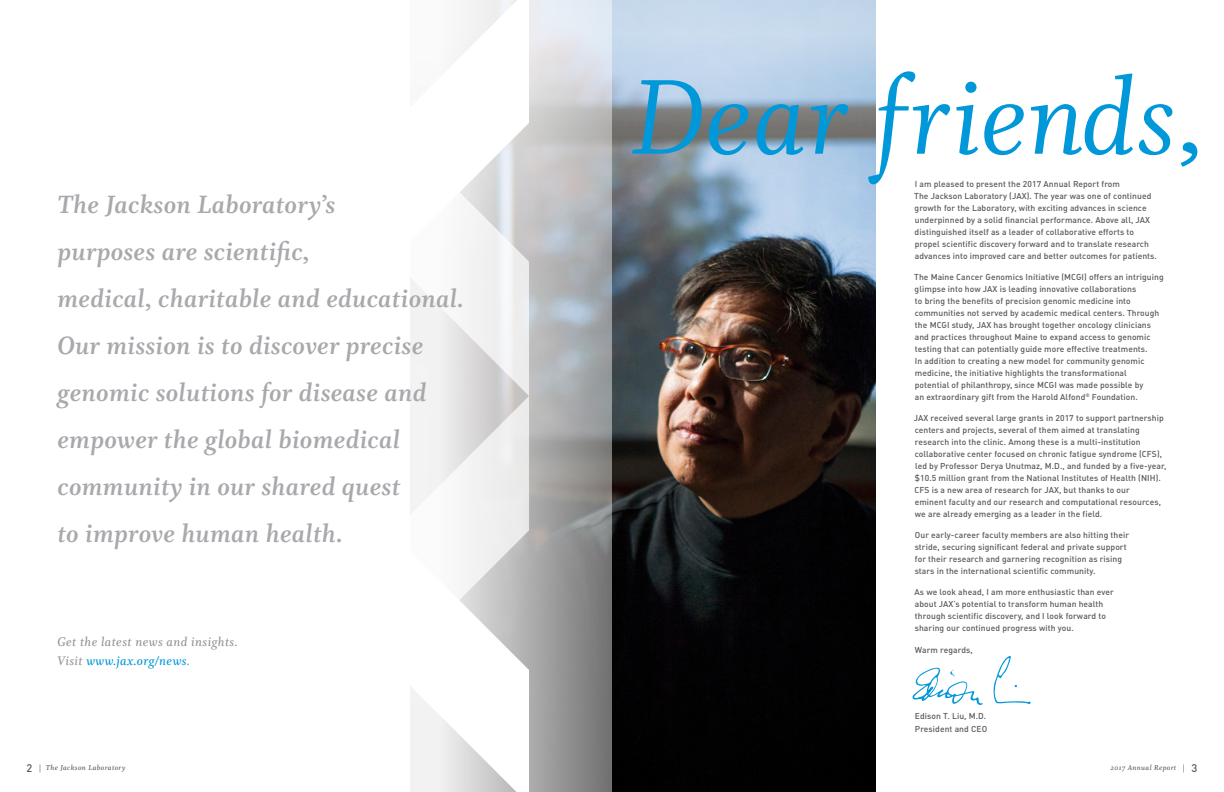
<style>
.page{position:relative;width:1224px;height:792px;background:#fff}
.page>*{position:absolute;margin:0;border:0;box-sizing:border-box;transform-origin:0 0}
.Paragraph_Style_2{font:28px/47px "Whitman Bold Italic LF";letter-spacing:.01em;color:#a7a9ac}
.Paragraph_Style_2-2{font:14px/19px "Whitman Semibold Italic LF";letter-spacing:.03em;color:#939498}
.Paragraph_Style_2-3{font:500 8.5px/12px "DINOT";letter-spacing:.01em;color:#57595b}
.t1{font:8px "Whitman Semibold Italic Os F";letter-spacing:.05em;color:#57595b}
.s1{color:#0098d8}
.s2{font-family:"DINOT";font-weight:500;font-size:11px}
</style>
<div class="page">
<img style="left:612px;top:259px;width:264px;height:533px">
<svg style="left:612px;top:0;width:586px;height:259px"></svg>
<div style="left:876px;top:0;width:154px;height:792px;background:#fff"></div>
<svg style="left:912px;top:667px;width:71px;height:38px"></svg>
<svg style="left:994px;top:656px;width:37px;height:48px"></svg>
<svg style="left:529px;top:0;width:83px;height:792px;background:#aaabad"></svg>
<svg style="left:410px;top:0;width:119px;height:396px"></svg>
<svg style="left:410px;top:396px;width:119px;height:396px"></svg>
<svg style="left:632px;top:71px;width:565px;height:113px"></svg>
<p class="Paragraph_Style_2" style="left:57px;top:182px;width:408px">The Jackson Laboratory’s<br>purposes are scientific,<br>medical, charitable and educational.<br>Our mission is to discover precise genomic solutions for disease and empower the global biomedical community in our shared quest<br>to improve human health.</p>
<p class="Paragraph_Style_2-2" style="left:57px;top:633px;width:182px">Get the latest news and insights.<br>Visit <span class="s1">www.jax.org/news</span>.</p>
<p class="Paragraph_Style_2-3" style="left:914px;top:178px;width:244px">I am pleased to present the 2017 Annual Report from<br>The Jackson Laboratory (JAX). The year was one of continued growth for the Laboratory, with exciting advances in science underpinned by a solid financial performance. Above all, JAX distinguished itself as a leader of collaborative efforts to propel scientific discovery forward and to translate research advances into improved care and better outcomes for patients.</p>
<p class="Paragraph_Style_2-3" style="left:914px;top:271px;width:251px">The Maine Cancer Genomics Initiative (MCGI) offers an intriguing glimpse into how JAX is leading innovative collaborations<br>to bring the benefits of precision genomic medicine into communities not served by academic medical centers. Through the MCGI study, JAX has brought together oncology clinicians and practices throughout Maine to expand access to genomic testing that can potentially guide more effective treatments.<br>In addition to creating a new model for community genomic medicine, the initiative highlights the transformational<br>potential of philanthropy, since MCGI was made possible by<br>an extraordinary gift from the Harold Alfond<sup>®</sup> Foundation.</p>
<p class="Paragraph_Style_2-3" style="left:914px;top:412px;width:254px">JAX received several large grants in 2017 to support partnership centers and projects, several of them aimed at translating research into the clinic. Among these is a multi‑institution collaborative center focused on chronic fatigue syndrome (CFS), led by Professor Derya Unutmaz, M.D., and funded by a five-year, $10.5 million grant from the National Institutes of Health (NIH).<br>CFS is a new area of research for JAX, but thanks to our<br>eminent faculty and our research and computational resources, we are already emerging as a leader in the field.</p>
<p class="Paragraph_Style_2-3" style="left:915px;top:529px;width:216px">Our early-career faculty members are also hitting their stride, securing significant federal and private support for their research and garnering recognition as rising stars in the international scientific community.</p>
<p class="Paragraph_Style_2-3" style="left:914px;top:586px;width:201px">As we look ahead, I am more enthusiastic than ever about JAX’s potential to transform human health through scientific discovery, and I look forward to sharing our continued progress with you.</p>
<p class="Paragraph_Style_2-3" style="left:915px;top:644px;width:59px">Warm regards,</p>
<p class="Paragraph_Style_2-3" style="left:915px;top:709px;width:74px;line-height:13px">Edison T. Liu, M.D.<br>President and CEO</p>
<p class="t1" style="left:27px;top:763px;width:100px"><span class="s2">2</span> | The Jackson Laboratory</p>
<p class="t1" style="left:1110px;top:763px;width:88px">2017 Annual Report | <span class="s2">3</span></p>
</div>
